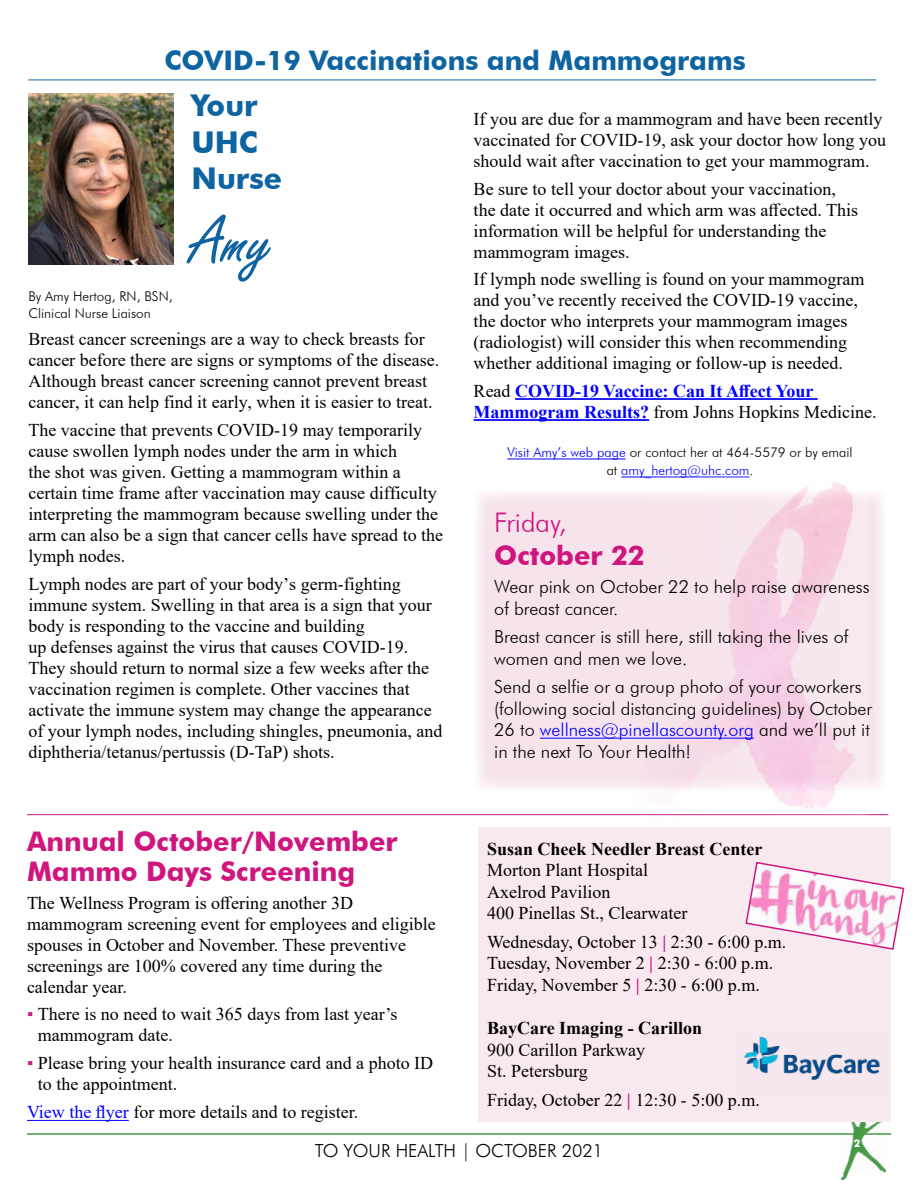
<style>
.page{position:relative;width:918px;height:1188px;background:#fff}
.page>*{position:absolute;margin:0;border:0;box-sizing:border-box;transform-origin:0 0}
.t1{font:72px "Freestyle Script";color:#0e64a1}
.t2{font:700 30px "Futura BT";color:#0e64a1}
.t3{font:700 27px/30px "Futura BT";color:#cf157e}
.t4{font:700 27px "Futura BT";color:#0e64a1}
.t5{font:300 27px "Futura BT";color:#cf157e}
.body_copy{font:18px/21px "Times New Roman";color:#000}
.t6{font:300 18px/21.6px "Futura BT";color:#000}
.body_copy-2{font:700 18px/21px "Times New Roman";color:#00f}
.t7{font:700 18px "Times New Roman";color:#000}
.t8{font:300 13.5px/18px "Futura BT";color:#00f;text-align:center}
.body_copy-3{font:300 13.5px/16.2px "Futura BT";color:#000}
.t9{font:700 10.5px "Futura BT";color:#fff}
.s1{font-weight:400;color:#000}
.s2{color:#000}
.s3{color:#00f}
.s4{font-family:"Franklin Gothic";color:#cf157e}
.s5{font-weight:700;color:#cf157e}
</style>
<div class="page">
<hr style="left:27px;top:1133px;width:864px;height:2px;background:#449945">
<img style="left:841px;top:1122px;width:44px;height:58px">
<div style="left:478px;top:827px;width:412px;height:295px;background:#f8e8ef"></div>
<img style="left:28px;top:93px;width:146px;height:172px">
<hr style="left:507px;top:459px;width:119px;height:1px;background:#00f">
<hr style="left:621px;top:477px;width:129px;height:1px;background:#00f">
<hr style="left:28px;top:80px;width:848px;height:1px;background:#0e64a1">
<img style="left:744px;top:1036px;width:136px;height:44px">
<hr style="left:27px;top:1120px;width:102px;height:1px;background:#00f">
<svg style="left:745px;top:861px;width:160px;height:90px"></svg>
<hr style="left:27px;top:814px;width:861px;height:1px;background:#cf157e">
<div style="left:475px;top:490px;width:410px;height:301px;background:#f6e3ec"></div>
<img style="left:622px;top:477px;width:247px;height:339px">
<hr style="left:540px;top:738px;width:214px;height:1px;background:#00f">
<hr style="left:515px;top:398px;width:303px;height:2px;background:#00f">
<hr style="left:474px;top:419px;width:175px;height:2px;background:#00f">
<h2 class="t4" style="left:165px;top:44px;width:583px">COVID-19 Vaccinations and Mammograms</h2>
<h2 class="t2" style="left:191px;top:87px;width:68px">Your</h2>
<h2 class="t2" style="left:191px;top:124px;width:68px">UHC</h2>
<h2 class="t2" style="left:191px;top:160px;width:92px">Nurse</h2>
<h2 class="t1" style="left:191px;top:202px;width:83px">Amy</h2>
<p class="body_copy-3" style="left:28px;top:288px;width:146px">By Amy Hertog, RN, BSN,<br>Clinical Nurse Liaison</p>
<p class="body_copy" style="left:28px;top:328px;width:412px">Breast cancer screenings are a way to check breasts for cancer before there are signs or symptoms of the disease.<br>Although breast cancer screening cannot prevent breast cancer, it can help find it early, when it is easier to treat.</p>
<p class="body_copy" style="left:28px;top:419px;width:416px">The vaccine that prevents COVID-19 may temporarily cause swollen lymph nodes under the arm in which<br>the shot was given. Getting a mammogram within a certain time frame after vaccination may cause difficulty interpreting the mammogram because swelling under the arm can also be a sign that cancer cells have spread to the lymph nodes.</p>
<p class="body_copy" style="left:28px;top:573px;width:415px">Lymph nodes are part of your body’s germ-fighting immune system. Swelling in that area is a sign that your body is responding to the vaccine and building<br>up defenses against the virus that causes COVID-19.<br>They should return to normal size a few weeks after the vaccination regimen is complete. Other vaccines that activate the immune system may change the appearance of your lymph nodes, including shingles, pneumonia, and diphtheria/tetanus/pertussis (D-TaP) shots.</p>
<p class="body_copy" style="left:474px;top:108px;width:414px">If you are due for a mammogram and have been recently vaccinated for COVID-19, ask your doctor how long you should wait after vaccination to get your mammogram.</p>
<p class="body_copy" style="left:474px;top:177px;width:386px">Be sure to tell your doctor about your vaccination, the date it occurred and which arm was affected. This information will be helpful for understanding the mammogram images.</p>
<p class="body_copy" style="left:474px;top:268px;width:392px">If lymph node swelling is found on your mammogram and you’ve recently received the COVID-19 vaccine, the doctor who interprets your mammogram images (radiologist) will consider this when recommending whether additional imaging or follow-up is needed.</p>
<p class="body_copy-2" style="left:474px;top:380px;width:404px"><span class="s1">Read</span> COVID-19 Vaccine: Can It Affect Your<br>Mammogram Results? <span class="s1">from Johns Hopkins Medicine.</span></p>
<p class="t8" style="left:507px;top:444px;width:347px">Visit Amy’s web page <span class="s2">or contact her at 464-5579 or by email at</span> amy_hertog@uhc.com<span class="s2">.</span></p>
<p class="t5" style="left:494px;top:506px;width:74px">Friday,</p>
<p class="t3" style="left:494px;top:540px;width:152px">October 22</p>
<p class="t6" style="left:494px;top:576px;width:377px">Wear pink on October 22 to help raise awareness of breast cancer.</p>
<p class="t6" style="left:494px;top:626px;width:356px">Breast cancer is still here, still taking the lives of women and men we love.</p>
<p class="t6" style="left:494px;top:676px;width:379px">Send a selfie or a group photo of your coworkers (following social distancing guidelines) by October 26 to <span class="s3">wellness@pinellascounty.org</span> and we’ll put it in the next To Your Health!</p>
<h2 class="t3" style="left:27px;top:826px;width:372px">Annual October/November<br>Mammo Days Screening</h2>
<p class="body_copy" style="left:27px;top:892px;width:410px">The Wellness Program is offering another 3D mammogram screening event for employees and eligible spouses in October and November. These preventive screenings are 100% covered any time during the calendar year.</p>
<p class="body_copy" style="left:38px;top:1003px;width:361px;text-indent:-11px"><span class="s4">▪</span> There is no need to wait 365 days from last year’s mammogram date.</p>
<p class="body_copy" style="left:38px;top:1052px;width:397px;text-indent:-11px"><span class="s4">▪</span> Please bring your health insurance card and a photo ID to the appointment.</p>
<p class="body_copy" style="left:27px;top:1101px;width:333px"><span class="s3">View the flyer</span> for more details and to register.</p>
<p class="t7" style="left:487px;top:836px;width:277px">Susan Cheek Needler Breast Center</p>
<p class="body_copy" style="left:487px;top:859px;width:163px">Morton Plant Hospital</p>
<p class="body_copy" style="left:487px;top:881px;width:125px">Axelrod Pavilion</p>
<p class="body_copy" style="left:487px;top:902px;width:202px">400 Pinellas St., Clearwater</p>
<p class="body_copy" style="left:487px;top:931px;width:301px">Wednesday, October 13 <span class="s5">|</span> 2:30 - 6:00 p.m.</p>
<p class="body_copy" style="left:487px;top:952px;width:288px">Tuesday, November 2 <span class="s5">|</span> 2:30 - 6:00 p.m.</p>
<p class="body_copy" style="left:487px;top:974px;width:274px">Friday, November 5 <span class="s5">|</span> 2:30 - 6:00 p.m.</p>
<p class="t7" style="left:487px;top:1015px;width:217px">BayCare Imaging - Carillon</p>
<p class="body_copy" style="left:487px;top:1039px;width:159px">900 Carillon Parkway</p>
<p class="body_copy" style="left:487px;top:1060px;width:102px">St. Petersburg</p>
<p class="body_copy" style="left:487px;top:1089px;width:274px">Friday, October 22 <span class="s5">|</span> 12:30 - 5:00 p.m.</p>
<p class="t6" style="left:315px;top:1139px;width:290px">TO YOUR HEALTH | OCTOBER 2021</p>
<p class="t9" style="left:854px;top:1137px;width:8px">2</p>
</div>
